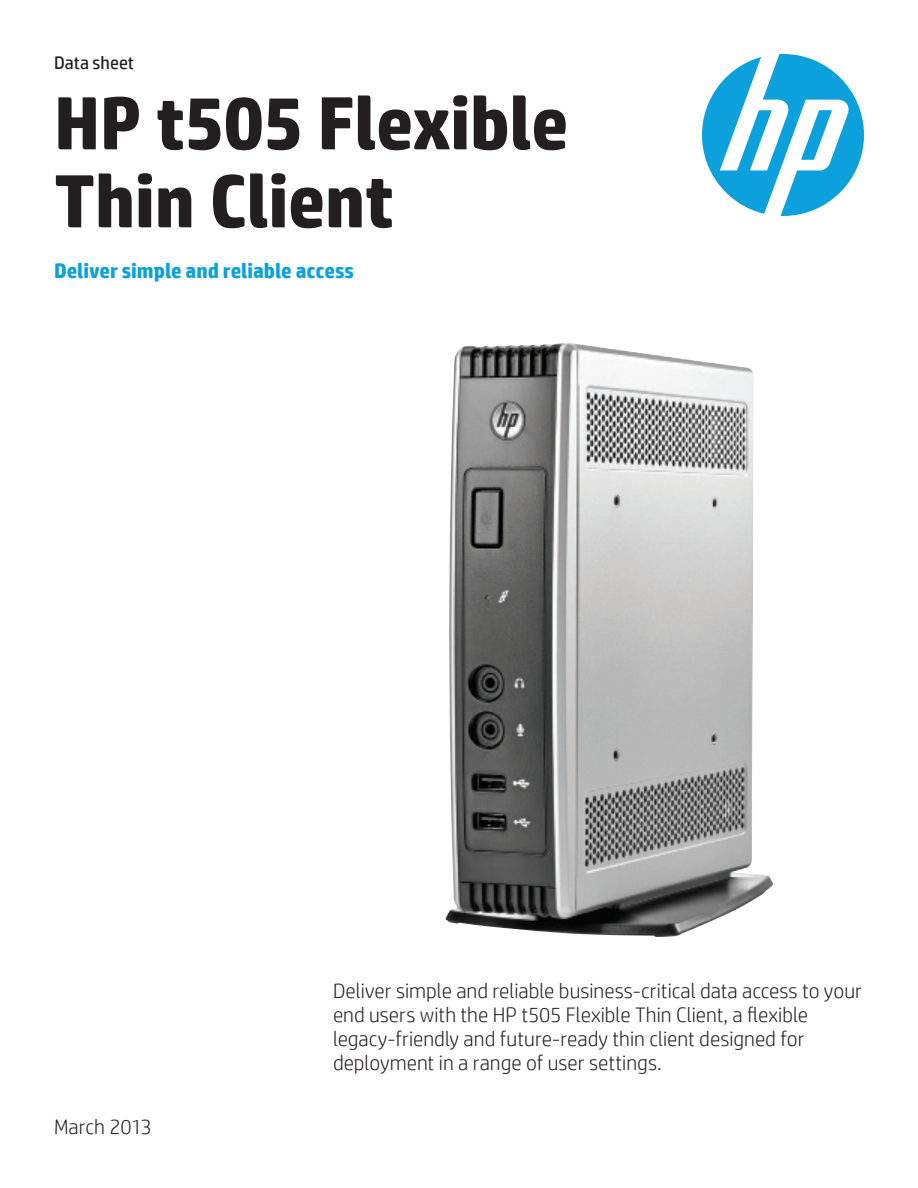
<style>
.page{position:relative;width:918px;height:1188px;background:#fff}
.page>*{position:absolute;margin:0;border:0;box-sizing:border-box;transform-origin:0 0}
.Cover_headline_50_52{font:700 75px/78px "HP Simplified";letter-spacing:-.01em;color:#231f20}
.Intro_14_16{font:300 21px/24px "HP Simplified";color:#231f20}
.Cover_subhead_14_16{font:700 21px "HP Simplified";letter-spacing:-.005em;color:#0ca0dd}
.Date{font:300 21px "HP Simplified";letter-spacing:-.01em;color:#231f20}
.Document_type_for_50{font:18px "HP Simplified";color:#231f20}
</style>
<div class="page">
<svg style="left:702px;top:54px;width:162px;height:162px"></svg>
<img style="left:445px;top:343px;width:329px;height:594px">
<p class="Document_type_for_50" style="left:54px;top:51px;width:82px">Data sheet</p>
<p class="Cover_headline_50_52" style="left:54px;top:85px;width:516px">HP t505 Flexible<br>Thin Client</p>
<p class="Cover_subhead_14_16" style="left:54px;top:257px;width:302px">Deliver simple and reliable access</p>
<p class="Date" style="left:54px;top:1113px;width:100px">March 2013</p>
<p class="Intro_14_16" style="left:333px;top:978px;width:531px">Deliver simple and reliable business-critical data access to your end users with the HP t505 Flexible Thin Client, a flexible legacy-friendly and future-ready thin client designed for deployment in a range of user settings.</p>
</div>
